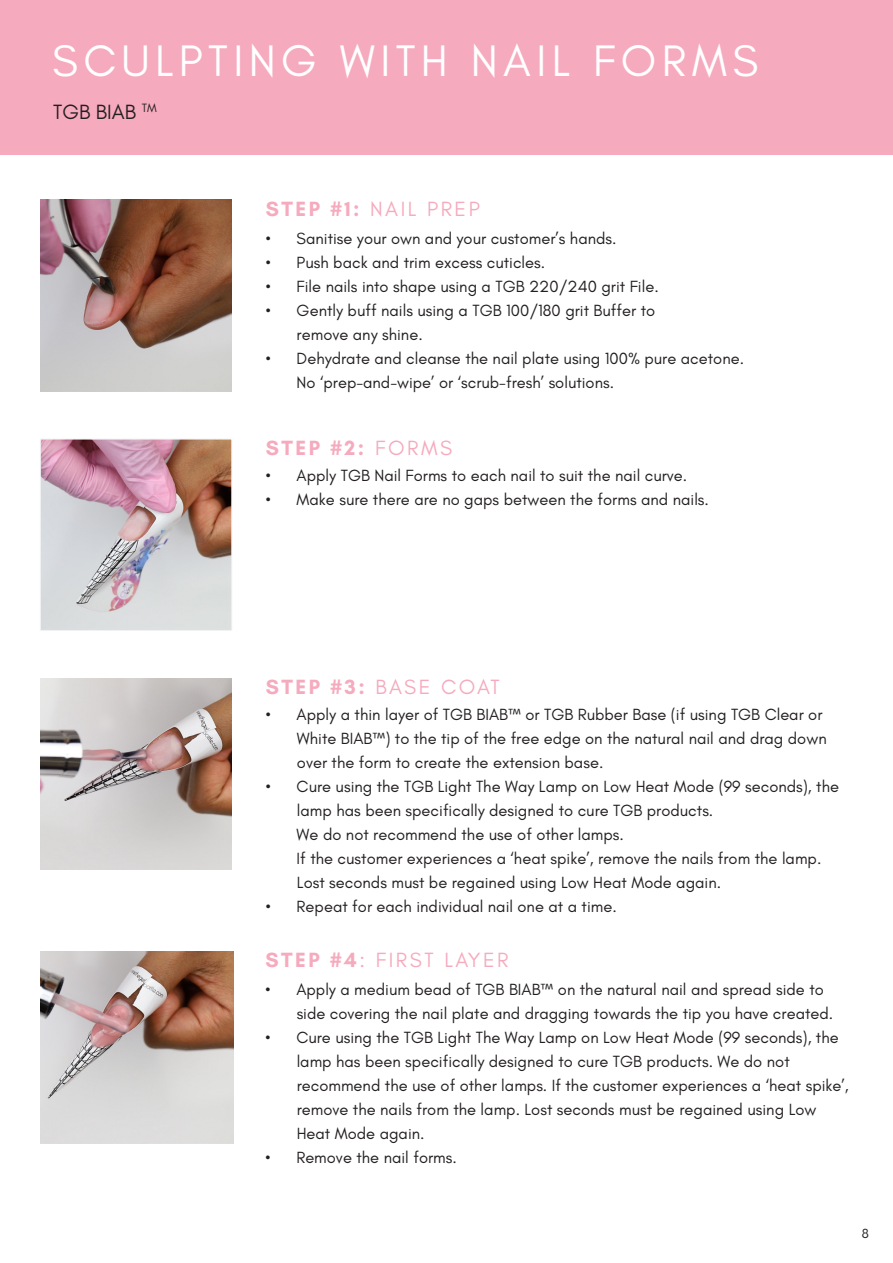
<style>
.page{position:relative;width:893px;height:1263px;background:#fff}
.page>*{position:absolute;margin:0;border:0;box-sizing:border-box;transform-origin:0 0}
.t1{font:45px "Glacial Indifference";letter-spacing:.12em;color:#fff}
.t2{font:21px "Glacial Indifference";letter-spacing:.12em;color:#f6aabe}
.t3{font:700 21px "Glacial Indifference";color:#f6aabe}
.t4{font:21px "Glacial Indifference";color:#231f20}
.t5{font:16.5px/24px "Glacial Indifference";color:#231f20}
.t6{font:13.5px "Glacial Indifference";color:#231f20}
.s1{font-weight:700}
.s2{font-weight:400}
</style>
<div class="page">
<div style="left:0;top:0;width:893px;height:154px;background:#f6aabe"></div>
<img style="left:40px;top:200px;width:192px;height:191px">
<img style="left:40px;top:678px;width:192px;height:192px">
<img style="left:42px;top:441px;width:188px;height:188px">
<div style="left:40px;top:439px;width:192px;height:192px;border:1px solid #f2f3f4"></div>
<img style="left:40px;top:951px;width:193px;height:192px">
<p class="t1" style="left:52px;top:36px;width:707px">SCULPTING WITH NAIL FORMS</p>
<p class="t4" style="left:53px;top:100px;width:105px">TGB BIAB <sup>TM</sup></p>
<p class="t2" style="left:266px;top:197px;width:216px"><span class="s1">STEP #1:</span> NAIL PREP</p>
<p class="t5" style="left:266px;top:227px;width:352px">• Sanitise your own and your customer’s hands.</p>
<p class="t5" style="left:266px;top:251px;width:281px">• Push back and trim excess cuticles.</p>
<p class="t5" style="left:266px;top:275px;width:394px">• File nails into shape using a TGB 220/240 grit File.</p>
<p class="t5" style="left:266px;top:299px;width:391px">• Gently buff nails using a TGB 100/180 grit Buffer to</p>
<p class="t5" style="left:297px;top:323px;width:128px">remove any shine.</p>
<p class="t5" style="left:266px;top:347px;width:480px">• Dehydrate and cleanse the nail plate using 100% pure acetone.</p>
<p class="t5" style="left:297px;top:371px;width:319px">No ‘prep-and-wipe’ or ‘scrub-fresh’ solutions.</p>
<p class="t3" style="left:266px;top:435px;width:188px">STEP #2: <span class="s2">FORMS</span></p>
<p class="t5" style="left:266px;top:463px;width:423px">• Apply TGB Nail Forms to each nail to suit the nail curve.</p>
<p class="t5" style="left:266px;top:487px;width:445px">• Make sure there are no gaps between the forms and nails.</p>
<p class="t2" style="left:266px;top:675px;width:236px"><span class="s1">STEP #3:</span> BASE COAT</p>
<p class="t5" style="left:297px;top:702px;width:531px;text-indent:-31px">• Apply a thin layer of TGB BIAB™ or TGB Rubber Base (if using TGB Clear or<br>White BIAB™) to the tip of the free edge on the natural nail and drag down over the form to create the extension base.</p>
<p class="t5" style="left:297px;top:774px;width:544px;text-indent:-31px">• Cure using the TGB Light The Way Lamp on Low Heat Mode (99 seconds), the lamp has been specifically designed to cure TGB products.</p>
<p class="t5" style="left:297px;top:822px;width:329px">We do not recommend the use of other lamps.</p>
<p class="t5" style="left:297px;top:846px;width:526px">If the customer experiences a ‘heat spike’, remove the nails from the lamp.<br>Lost seconds must be regained using Low Heat Mode again.</p>
<p class="t5" style="left:266px;top:894px;width:353px">• Repeat for each individual nail one at a time.</p>
<p class="t2" style="left:265px;top:948px;width:245px"><span class="s1">STEP #4</span>: FIRST LAYER</p>
<p class="t5" style="left:297px;top:977px;width:538px;text-indent:-31px">• Apply a medium bead of TGB BIAB™ on the natural nail and spread side to side covering the nail plate and dragging towards the tip you have created.</p>
<p class="t5" style="left:297px;top:1025px;width:554px;text-indent:-31px">• Cure using the TGB Light The Way Lamp on Low Heat Mode (99 seconds), the lamp has been specifically designed to cure TGB products. We do not recommend the use of other lamps. If the customer experiences a ‘heat spike’, remove the nails from the lamp. Lost seconds must be regained using Low Heat Mode again.</p>
<p class="t5" style="left:265px;top:1145px;width:193px">• Remove the nail forms.</p>
<p class="t6" style="left:862px;top:1226px;width:9px">8</p>
</div>
